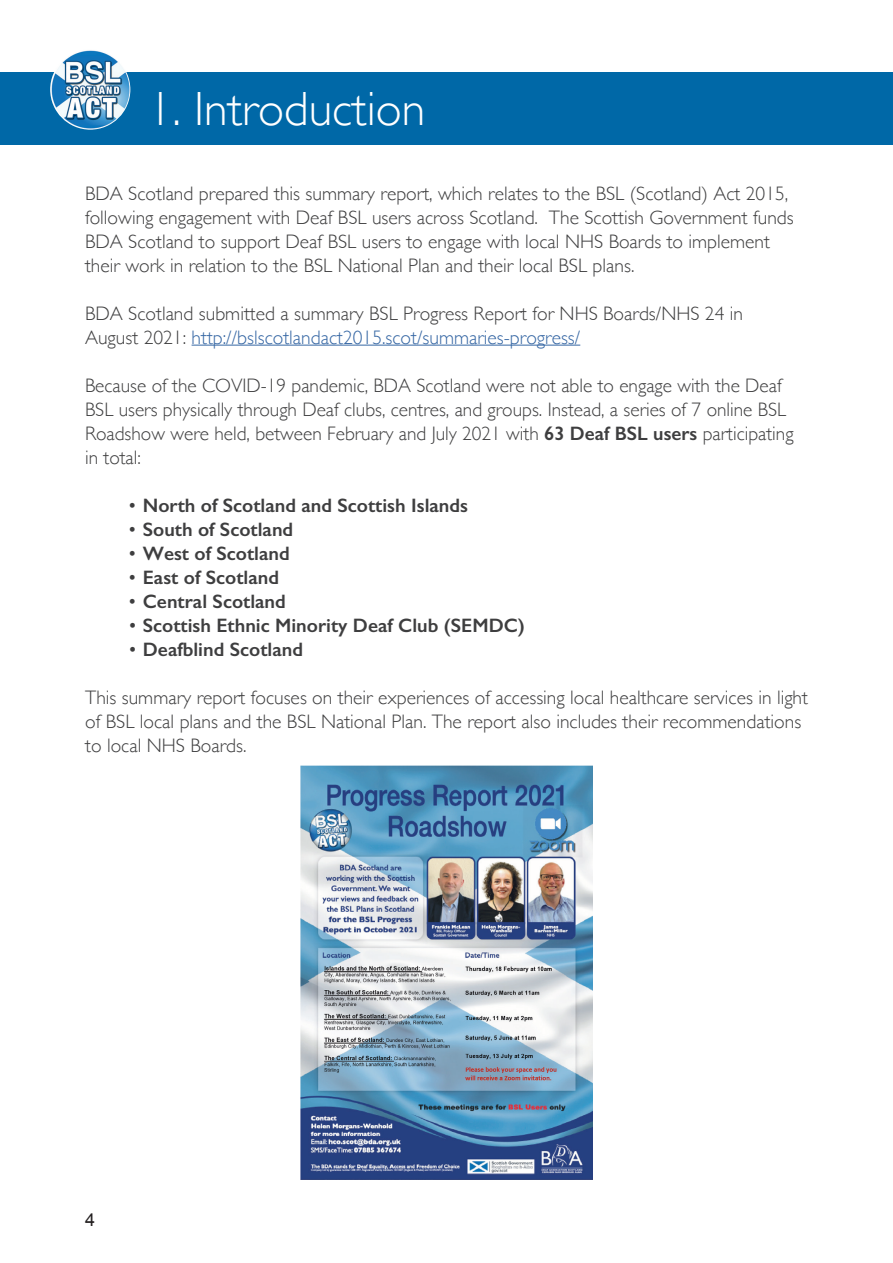
<style>
.page{position:relative;width:893px;height:1263px;background:#fff}
.page>*{position:absolute;margin:0;border:0;box-sizing:border-box;transform-origin:0 0}
.t1{font:300 48px "Gill Sans";color:#fff}
.t2{font:300 19.5px/24px "Gill Sans";color:#3e3e3f}
.t3{font:600 19.5px "Gill Sans";color:#3e3e3f}
.t4{font:18px "Arial";color:#231f20}
.s1{color:#3667a4}
.s2{font-weight:600}
.s3{font-weight:300}
</style>
<div class="page">
<div style="left:0;top:72px;width:893px;height:73px;background:#0068a7"></div>
<hr style="left:192px;top:345px;width:388px;height:1px;background:#3667a4">
<img style="left:50px;top:49px;width:80px;height:81px;border-radius:40px">
<img style="left:300px;top:765px;width:293px;height:414px">
<h1 class="t1" style="left:148px;top:71px;width:278px">1. Introduction</h1>
<p class="t2" style="left:85px;top:180px;width:710px">BDA Scotland prepared this summary report, which relates to the BSL (Scotland) Act 2015, following engagement with Deaf BSL users across Scotland. The Scottish Government funds BDA Scotland to support Deaf BSL users to engage with local NHS Boards to implement their work in relation to the BSL National Plan and their local BSL plans.</p>
<p class="t2" style="left:85px;top:300px;width:660px">BDA Scotland submitted a summary BSL Progress Report for NHS Boards/NHS 24 in<br>August 2021: <span class="s1">http://bslscotlandact2015.scot/summaries-progress/</span></p>
<p class="t2" style="left:85px;top:372px;width:710px">Because of the COVID-19 pandemic, BDA Scotland were not able to engage with the Deaf BSL users physically through Deaf clubs, centres, and groups. Instead, a series of 7 online BSL Roadshow were held, between February and July 2021 with <span class="s2">63 Deaf BSL users</span> participating in total:</p>
<p class="t3" style="left:128px;top:493px;width:342px"><span class="s3">•</span> North of Scotland and Scottish Islands</p>
<p class="t3" style="left:128px;top:517px;width:167px"><span class="s3">•</span> South of Scotland</p>
<p class="t3" style="left:128px;top:541px;width:164px"><span class="s3">•</span> West of Scotland</p>
<p class="t3" style="left:128px;top:565px;width:153px"><span class="s3">•</span> East of Scotland</p>
<p class="t3" style="left:128px;top:589px;width:160px"><span class="s3">•</span> Central Scotland</p>
<p class="t3" style="left:128px;top:613px;width:399px"><span class="s3">•</span> Scottish Ethnic Minority Deaf Club (SEMDC)</p>
<p class="t3" style="left:128px;top:637px;width:177px"><span class="s3">•</span> Deafblind Scotland</p>
<p class="t2" style="left:85px;top:684px;width:724px">This summary report focuses on their experiences of accessing local healthcare services in light of BSL local plans and the BSL National Plan. The report also includes their recommendations to local NHS Boards.</p>
<p class="t4" style="left:85px;top:1208px;width:12px">4</p>
</div>
